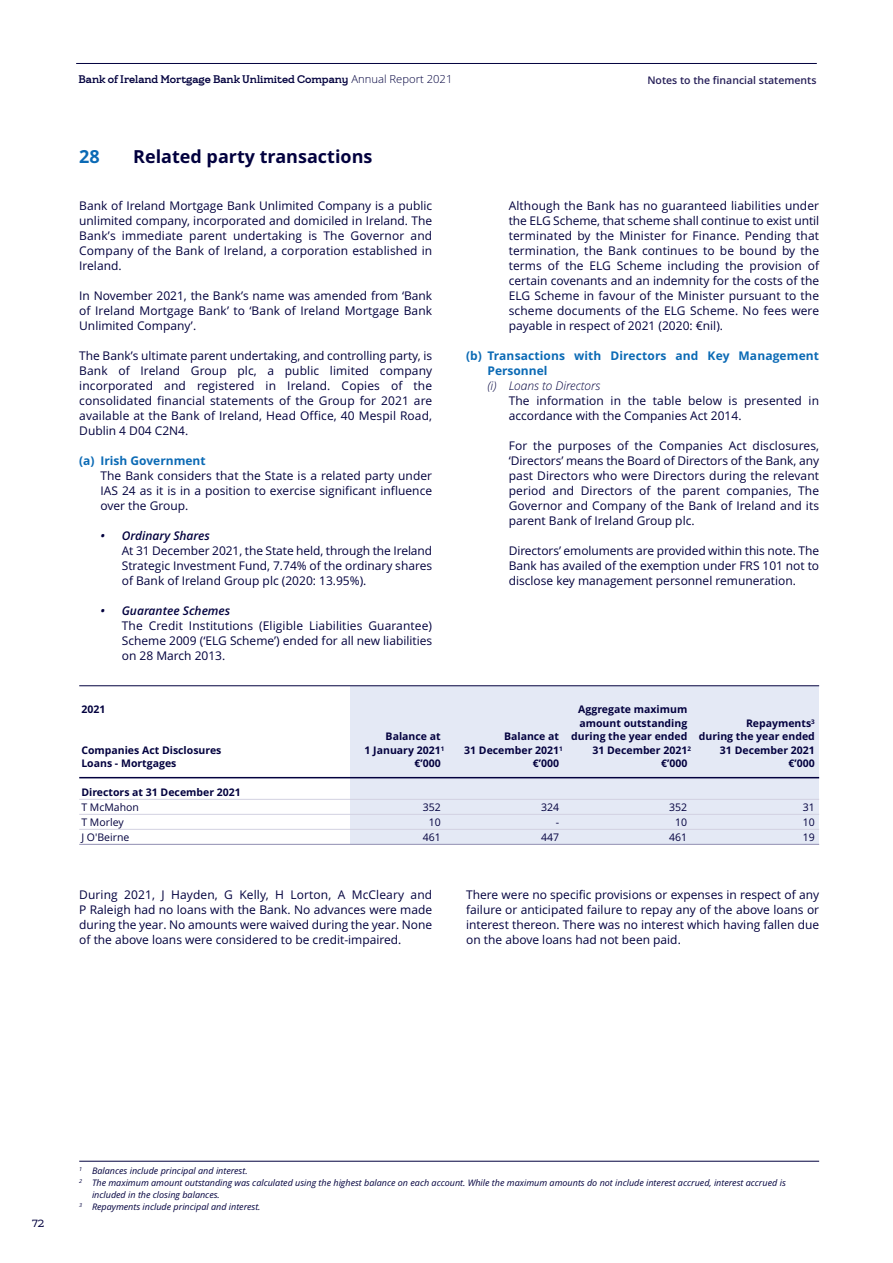
<style>
.page{position:relative;width:893px;height:1263px;background:#fff}
.page>*{position:absolute;margin:0;border:0;box-sizing:border-box;transform-origin:0 0}
.t1{font:700 18px "Open Sans";color:#02003e}
.t2{font:700 18px "Open Sans";color:#0b6ab5}
.t3{font:12px/15px "Open Sans";color:#02003e;text-align:justify}
.t4{font:700 12px/15px "Open Sans";letter-spacing:.01em;color:#0b6ab5}
.t5{font:italic 600 12px "Open Sans";color:#02003e}
.t6{font:italic 300 12px "Open Sans";color:#02003e}
.t7{font:700 11.1px "Bankof Ireland Serif";color:#02003e}
.t8{font:700 10.5px/13.5px "Open Sans";color:#02003e}
.t9{font:10.5px "Open Sans";color:#02003e}
.t10{font:600 10.5px "Open Sans";color:#261f58}
.t11{font:10.5px "Bankof Ireland Serif";color:#02003e}
.t12{font:italic 9px "Open Sans";color:#02003e}
.s1{font-family:"Open Sans";font-weight:300}
</style>
<div class="page">
<hr style="left:76px;top:63px;width:741px;height:1px;background:#02003e">
<div style="left:351px;top:686px;width:468px;height:158px;background:#e4e9f5"></div>
<hr style="left:79px;top:685px;width:740px;height:1px;background:#02003e">
<hr style="left:79px;top:777px;width:740px;height:1px;background:#02003e">
<hr style="left:79px;top:799px;width:740px;height:1px;background:#d2d1e1">
<hr style="left:79px;top:814px;width:740px;height:1px;background:#d2d1e1">
<hr style="left:79px;top:829px;width:740px;height:1px;background:#d2d1e1">
<hr style="left:79px;top:844px;width:740px;height:1px;background:#908eb1">
<hr style="left:79px;top:1161px;width:740px;height:1px;background:#02003e">
<p class="t7" style="left:79px;top:73px;width:375px">Bank of Ireland Mortgage Bank Unlimited Company <span class="s1">Annual Report 2021</span></p>
<p class="t10" style="left:647px;top:75px;width:171px">Notes to the financial statements</p>
<h1 class="t2" style="left:79px;top:146px;width:22px">28</h1>
<h1 class="t1" style="left:133px;top:146px;width:241px">Related party transactions</h1>
<p class="t3" style="left:79px;top:199px;width:354px">Bank of Ireland Mortgage Bank Unlimited Company is a public unlimited company, incorporated and domiciled in Ireland. The Bank’s immediate parent undertaking is The Governor and Company of the Bank of Ireland, a corporation established in Ireland.</p>
<p class="t3" style="left:79px;top:289px;width:354px">In November 2021, the Bank’s name was amended from ‘Bank of Ireland Mortgage Bank’ to ‘Bank of Ireland Mortgage Bank Unlimited Company’.</p>
<p class="t3" style="left:79px;top:349px;width:354px">The Bank’s ultimate parent undertaking, and controlling party, is Bank of Ireland Group plc, a public limited company incorporated and registered in Ireland. Copies of the consolidated financial statements of the Group for 2021 are available at the Bank of Ireland, Head Office, 40 Mespil Road, Dublin 4 D04 C2N4.</p>
<p class="t4" style="left:79px;top:454px;width:128px">(a) Irish Government</p>
<p class="t3" style="left:101px;top:469px;width:333px">The Bank considers that the State is a related party under IAS 24 as it is in a position to exercise significant influence over the Group.</p>
<p class="t5" style="left:101px;top:529px;width:111px">• Ordinary Shares</p>
<p class="t3" style="left:122px;top:544px;width:312px">At 31 December 2021, the State held, through the Ireland Strategic Investment Fund, 7.74% of the ordinary shares of Bank of Ireland Group plc (2020: 13.95%).</p>
<p class="t5" style="left:101px;top:604px;width:131px">• Guarantee Schemes</p>
<p class="t3" style="left:122px;top:619px;width:312px">The Credit Institutions (Eligible Liabilities Guarantee)<br>Scheme 2009 (‘ELG Scheme’) ended for all new liabilities on 28 March 2013.</p>
<p class="t3" style="left:509px;top:199px;width:312px">Although the Bank has no guaranteed liabilities under the ELG Scheme, that scheme shall continue to exist until terminated by the Minister for Finance. Pending that termination, the Bank continues to be bound by the terms of the ELG Scheme including the provision of certain covenants and an indemnity for the costs of the ELG Scheme in favour of the Minister pursuant to the scheme documents of the ELG Scheme. No fees were payable in respect of 2021 (2020: €nil).</p>
<p class="t4" style="left:487px;top:349px;width:333px;text-indent:-21px">(b) Transactions with Directors and Key Management<br>Personnel</p>
<p class="t6" style="left:487px;top:379px;width:114px">(i) Loans to Directors</p>
<p class="t3" style="left:509px;top:394px;width:312px">The information in the table below is presented in accordance with the Companies Act 2014.</p>
<p class="t3" style="left:509px;top:439px;width:312px">For the purposes of the Companies Act disclosures, ‘Directors’ means the Board of Directors of the Bank, any past Directors who were Directors during the relevant period and Directors of the parent companies, The Governor and Company of the Bank of Ireland and its parent Bank of Ireland Group plc.</p>
<p class="t3" style="left:509px;top:544px;width:312px">Directors’ emoluments are provided within this note. The Bank has availed of the exemption under FRS 101 not to disclose key management personnel remuneration.</p>
<p class="t8" style="left:81px;top:703px;width:25px">2021</p>
<p class="t8" style="left:578px;top:703px;width:111px">Aggregate maximum amount outstanding</p>
<p class="t8" style="left:746px;top:717px;width:70px">Repayments<sup>3</sup></p>
<p class="t8" style="left:386px;top:730px;width:57px">Balance at</p>
<p class="t8" style="left:504px;top:730px;width:312px">Balance at during the year ended during the year ended</p>
<p class="t8" style="left:81px;top:744px;width:142px">Companies Act Disclosures</p>
<p class="t8" style="left:365px;top:744px;width:81px">1 January 2021<sup>1</sup></p>
<p class="t8" style="left:464px;top:744px;width:100px">31 December 2021<sup>1</sup></p>
<p class="t8" style="left:592px;top:744px;width:100px">31 December 2021<sup>2</sup></p>
<p class="t8" style="left:720px;top:744px;width:96px">31 December 2021</p>
<p class="t8" style="left:81px;top:757px;width:97px">Loans - Mortgages</p>
<p class="t8" style="left:414px;top:757px;width:28px">€’000</p>
<p class="t8" style="left:533px;top:757px;width:28px">€’000</p>
<p class="t8" style="left:661px;top:757px;width:28px">€’000</p>
<p class="t8" style="left:789px;top:757px;width:28px">€’000</p>
<p class="t8" style="left:81px;top:786px;width:161px">Directors at 31 December 2021</p>
<p class="t9" style="left:81px;top:801px;width:59px">T McMahon</p>
<p class="t9" style="left:423px;top:801px;width:20px">352</p>
<p class="t9" style="left:541px;top:801px;width:20px">324</p>
<p class="t9" style="left:669px;top:801px;width:20px">352</p>
<p class="t9" style="left:803px;top:801px;width:14px">31</p>
<p class="t9" style="left:81px;top:816px;width:44px">T Morley</p>
<p class="t9" style="left:429px;top:816px;width:14px">10</p>
<p class="t9" style="left:556px;top:816px;width:5px">-</p>
<p class="t9" style="left:675px;top:816px;width:14px">10</p>
<p class="t9" style="left:803px;top:816px;width:14px">10</p>
<p class="t9" style="left:81px;top:831px;width:50px">J O'Beirne</p>
<p class="t9" style="left:423px;top:831px;width:20px">461</p>
<p class="t9" style="left:541px;top:831px;width:20px">447</p>
<p class="t9" style="left:669px;top:831px;width:20px">461</p>
<p class="t9" style="left:803px;top:831px;width:14px">19</p>
<p class="t3" style="left:79px;top:887px;width:354px">During 2021, J Hayden, G Kelly, H Lorton, A McCleary and P Raleigh had no loans with the Bank. No advances were made during the year. No amounts were waived during the year. None of the above loans were considered to be credit-impaired.</p>
<p class="t3" style="left:466px;top:887px;width:354px">There were no specific provisions or expenses in respect of any failure or anticipated failure to repay any of the above loans or interest thereon. There was no interest which having fallen due on the above loans had not been paid.</p>
<p class="t11" style="left:32px;top:1218px;width:14px">72</p>
<p class="t12" style="left:79px;top:1166px;width:170px"><sup>1</sup> Balances include principal and interest.</p>
<p class="t12" style="left:79px;top:1178px;width:708px"><sup>2</sup> The maximum amount outstanding was calculated using the highest balance on each account. While the maximum amounts do not include interest accrued, interest accrued is</p>
<p class="t12" style="left:92px;top:1190px;width:129px">included in the closing balances.</p>
<p class="t12" style="left:79px;top:1202px;width:183px"><sup>3</sup> Repayments include principal and interest.</p>
</div>
